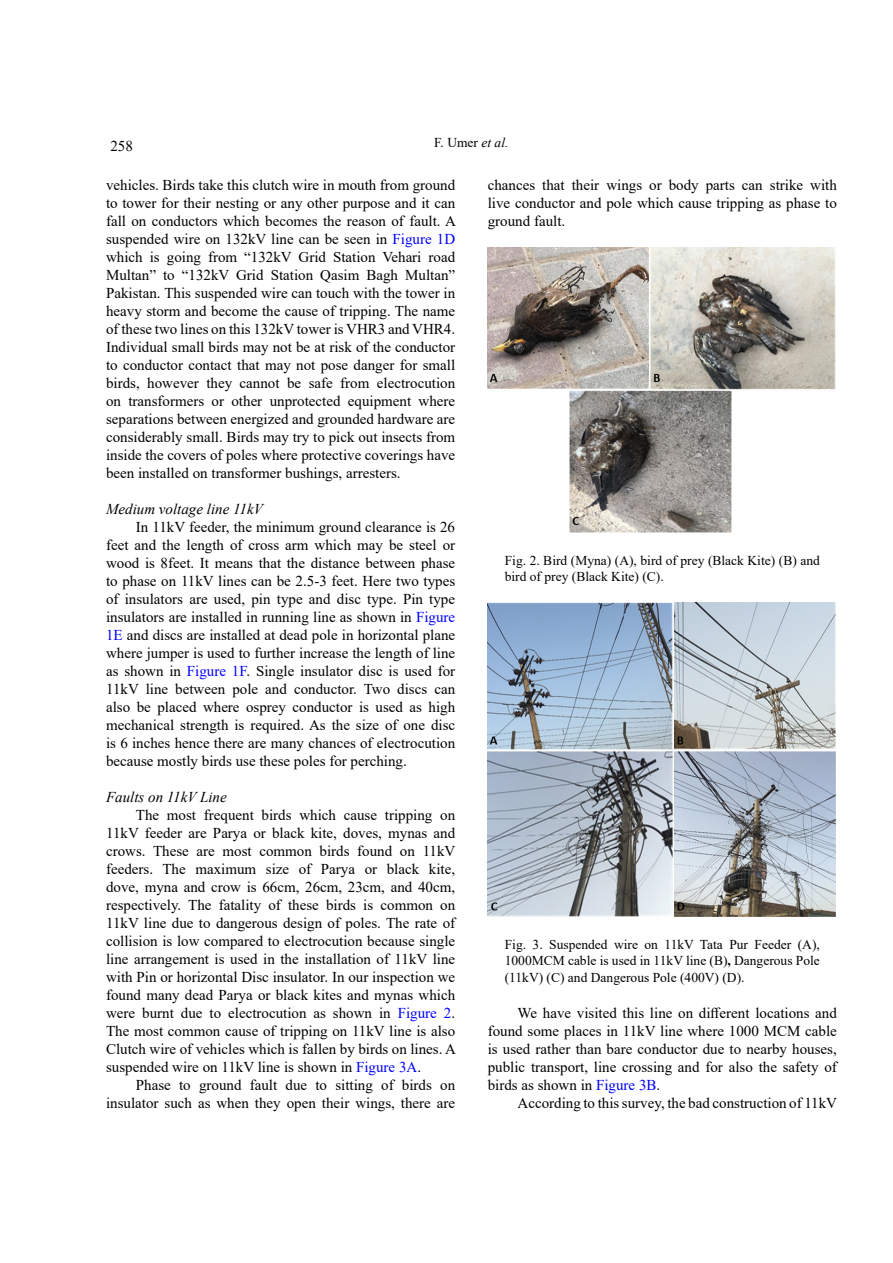
<style>
.page{position:relative;width:893px;height:1263px;background:#fff}
.page>*{position:absolute;margin:0;border:0;box-sizing:border-box;transform-origin:0 0}
.t1{font:15px/18px "Times New Roman";color:#000;text-align:justify}
.t2{font:italic 15px "Times New Roman";color:#000}
.t3{font:13.5px/16.2px "Times New Roman";color:#000}
.s1{font-style:italic}
.s2{color:#00f}
.s3{font-weight:700}
</style>
<div class="page">
<img style="left:488px;top:247px;width:348px;height:286px">
<img style="left:488px;top:602px;width:348px;height:315px">
<p class="t3" style="left:434px;top:134px;width:76px">F. Umer <span class="s1">et al.</span></p>
<p class="t1" style="left:110px;top:136px;width:24px">258</p>
<p class="t1" style="left:106px;top:176px;width:351px">vehicles. Birds take this clutch wire in mouth from ground to tower for their nesting or any other purpose and it can fall on conductors which becomes the reason of fault. A suspended wire on 132kV line can be seen in <span class="s2">Figure 1D </span>which is going from “132kV Grid Station Vehari road Multan” to “132kV Grid Station Qasim Bagh Multan” Pakistan. This suspended wire can touch with the tower in heavy storm and become the cause of tripping. The name of these two lines on this 132kV tower is VHR3 and VHR4.<br>Individual small birds may not be at risk of the conductor to conductor contact that may not pose danger for small birds, however they cannot be safe from electrocution on transformers or other unprotected equipment where separations between energized and grounded hardware are considerably small. Birds may try to pick out insects from inside the covers of poles where protective coverings have been installed on transformer bushings, arresters.</p>
<p class="t2" style="left:106px;top:499px;width:158px">Medium voltage line 11kV</p>
<p class="t1" style="left:106px;top:518px;width:351px;text-indent:30px">In 11kV feeder, the minimum ground clearance is 26 feet and the length of cross arm which may be steel or wood is 8feet. It means that the distance between phase to phase on 11kV lines can be 2.5-3 feet. Here two types of insulators are used, pin type and disc type. Pin type insulators are installed in running line as shown in <span class="s2">Figure 1E</span> and discs are installed at dead pole in horizontal plane where jumper is used to further increase the length of line as shown in <span class="s2">Figure 1F</span>. Single insulator disc is used for 11kV line between pole and conductor. Two discs can also be placed where osprey conductor is used as high mechanical strength is required. As the size of one disc is 6 inches hence there are many chances of electrocution because mostly birds use these poles for perching.</p>
<p class="t2" style="left:106px;top:787px;width:122px">Faults on 11kV Line</p>
<p class="t1" style="left:106px;top:806px;width:351px;text-indent:30px">The most frequent birds which cause tripping on 11kV feeder are Parya or black kite, doves, mynas and crows. These are most common birds found on 11kV feeders. The maximum size of Parya or black kite, dove, myna and crow is 66cm, 26cm, 23cm, and 40cm, respectively. The fatality of these birds is common on 11kV line due to dangerous design of poles. The rate of collision is low compared to electrocution because single line arrangement is used in the installation of 11kV line with Pin or horizontal Disc insulator. In our inspection we found many dead Parya or black kites and mynas which were burnt due to electrocution as shown in <span class="s2">Figure 2</span>.<br>The most common cause of tripping on 11kV line is also Clutch wire of vehicles which is fallen by birds on lines. A suspended wire on 11kV line is shown in <span class="s2">Figure 3A</span>.</p>
<p class="t1" style="left:106px;top:1076px;width:351px;text-align:right">Phase to ground fault due to sitting of birds on insulator such as when they open their wings, there are</p>
<p class="t1" style="left:488px;top:176px;width:351px">chances that their wings or body parts can strike with live conductor and pole which cause tripping as phase to ground fault.</p>
<p class="t3" style="left:505px;top:552px;width:317px">Fig. 2. Bird (Myna) (A), bird of prey (Black Kite) (B) and bird of prey (Black Kite) (C).</p>
<p class="t3" style="left:505px;top:936px;width:317px;text-align:justify">Fig. 3. Suspended wire on 11kV Tata Pur Feeder (A), 1000MCM cable is used in 11kV line (B)<span class="s3">,</span> Dangerous Pole (11kV) (C) and Dangerous Pole (400V) (D).</p>
<p class="t1" style="left:488px;top:1003px;width:351px;text-indent:30px">We have visited this line on different locations and found some places in 11kV line where 1000 MCM cable is used rather than bare conductor due to nearby houses, public transport, line crossing and for also the safety of birds as shown in <span class="s2">Figure 3B</span>.</p>
<p class="t1" style="left:517px;top:1093px;width:321px">According to this survey, the bad construction of 11kV</p>
</div>
